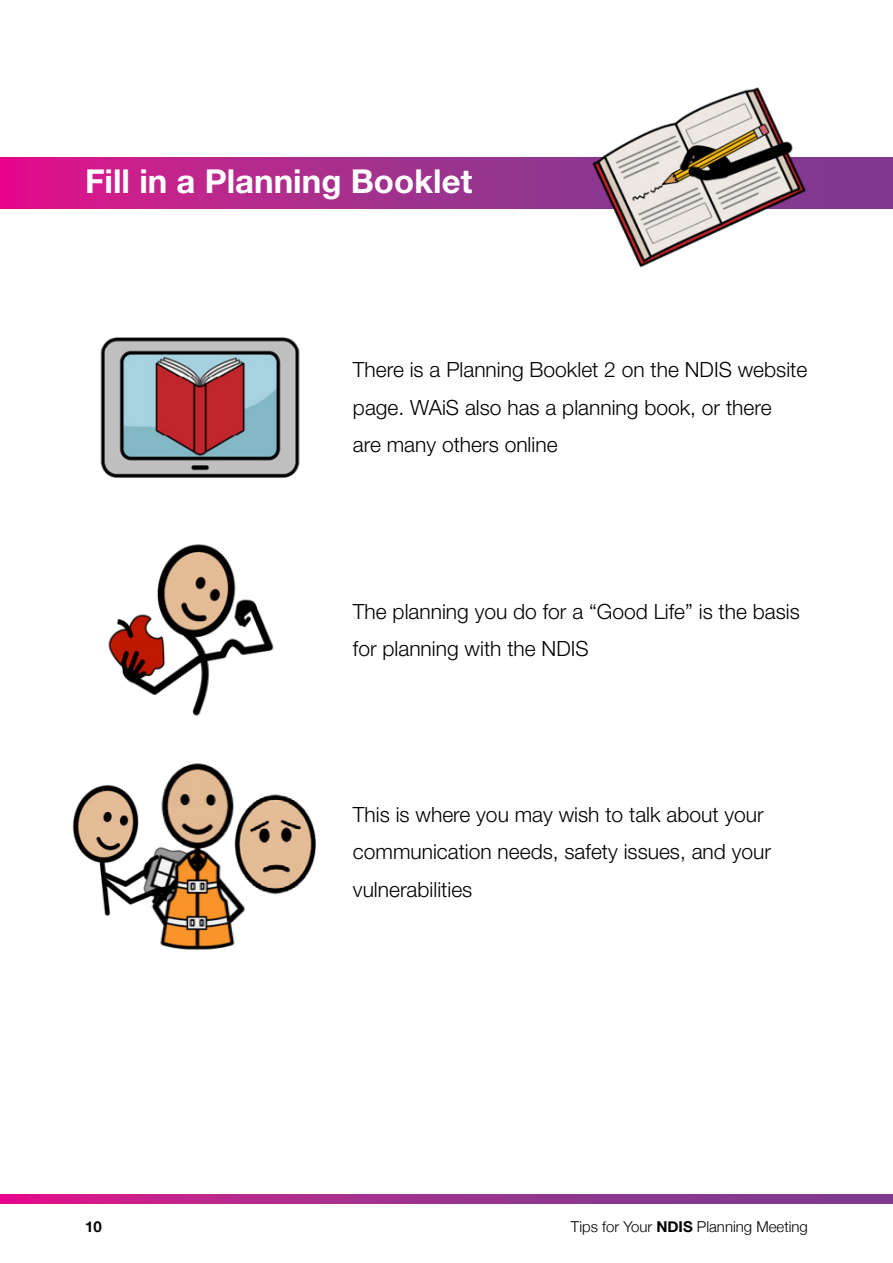
<style>
.page{position:relative;width:893px;height:1263px;background:#fff}
.page>*{position:absolute;margin:0;border:0;box-sizing:border-box;transform-origin:0 0}
.Heading{font:700 33px "Helvetica Neue CE";color:#fff}
.Body{font:300 21px/37.5px "Helvetica Neue CE";color:#000}
.t1{font:300 15px "Helvetica Neue";color:#000}
.t2{font:700 15px "Helvetica Neue";color:#000}
.s1{font-weight:700}
</style>
<div class="page">
<svg style="left:0;top:1195px;width:893px;height:8px;background:#a32e8d"></svg>
<img style="left:100px;top:337px;width:200px;height:141px">
<img style="left:108px;top:544px;width:166px;height:172px">
<img style="left:72px;top:784px;width:64px;height:132px">
<img style="left:136px;top:763px;width:109px;height:187px">
<img style="left:219px;top:790px;width:97px;height:105px">
<svg style="left:0;top:157px;width:893px;height:51px;background:#ac2a8d"></svg>
<img style="left:590px;top:87px;width:218px;height:181px">
<p class="Heading" style="left:85px;top:161px;width:389px">Fill in a Planning Booklet</p>
<p class="Body" style="left:353px;top:351px;width:456px">There is a Planning Booklet 2 on the NDIS website page. WAiS also has a planning book, or there<br>are many others online</p>
<p class="Body" style="left:353px;top:592px;width:448px">The planning you do for a “Good Life” is the basis for planning with the NDIS</p>
<p class="Body" style="left:353px;top:795px;width:420px">This is where you may wish to talk about your communication needs, safety issues, and your vulnerabilities</p>
<p class="t2" style="left:85px;top:1215px;width:18px">10</p>
<p class="t1" style="left:571px;top:1214px;width:239px">Tips for Your <span class="s1">NDIS</span> Planning Meeting</p>
</div>
